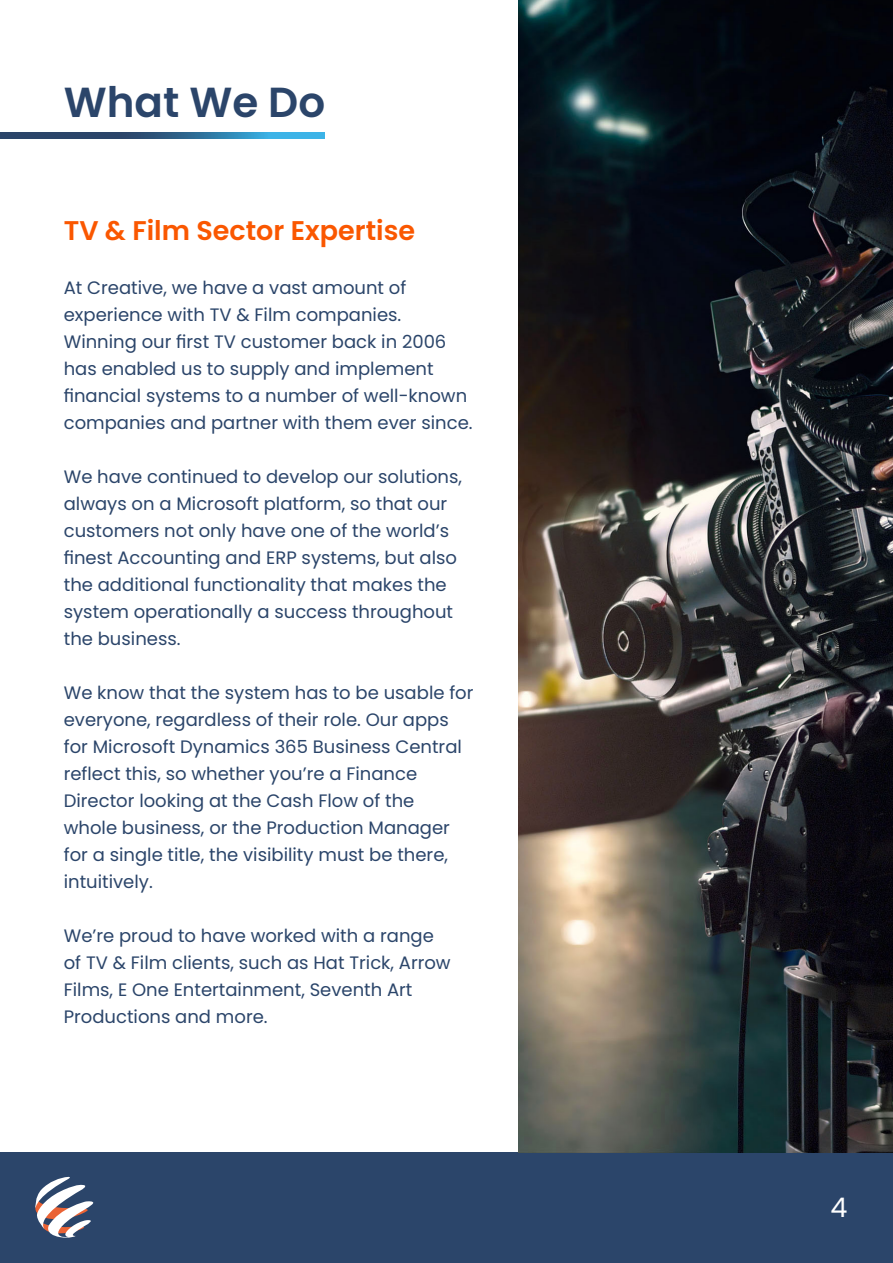
<style>
.page{position:relative;width:893px;height:1263px;background:#fff}
.page>*{position:absolute;margin:0;border:0;box-sizing:border-box;transform-origin:0 0}
.t1{font:600 42px "Poppins";color:#2b456a}
.t2{font:600 27px "Poppins";color:#fa5700}
.t3{font:27px "Poppins";color:#fff}
.t4{font:18px/27px "Poppins";color:#2b456a}
</style>
<div class="page">
<div style="left:0;top:1153px;width:893px;height:110px;background:#2b456a"></div>
<svg style="left:35px;top:1177px;width:59px;height:61px"></svg>
<svg style="left:0;top:132px;width:324px;height:7px;background:#2f6c95"></svg>
<img style="left:519px;top:0;width:374px;height:1153px">
<h1 class="t1" style="left:64px;top:78px;width:263px">What We Do</h1>
<h2 class="t2" style="left:64px;top:214px;width:353px">TV &amp; Film Sector Expertise</h2>
<p class="t4" style="left:64px;top:274px;width:410px">At Creative, we have a vast amount of experience with TV &amp; Film companies.<br>Winning our first TV customer back in 2006 has enabled us to supply and implement financial systems to a number of well-known companies and partner with them ever since.</p>
<p class="t4" style="left:64px;top:463px;width:400px">We have continued to develop our solutions, always on a Microsoft platform, so that our customers not only have one of the world’s finest Accounting and ERP systems, but also the additional functionality that makes the system operationally a success throughout the business.</p>
<p class="t4" style="left:64px;top:679px;width:411px">We know that the system has to be usable for everyone, regardless of their role. Our apps for Microsoft Dynamics 365 Business Central reflect this, so whether you’re a Finance Director looking at the Cash Flow of the<br>whole business, or the Production Manager for a single title, the visibility must be there, intuitively.</p>
<p class="t4" style="left:64px;top:922px;width:388px">We’re proud to have worked with a range of TV &amp; Film clients, such as Hat Trick, Arrow Films, E One Entertainment, Seventh Art Productions and more.</p>
<h2 class="t3" style="left:830px;top:1191px;width:18px">4</h2>
</div>
